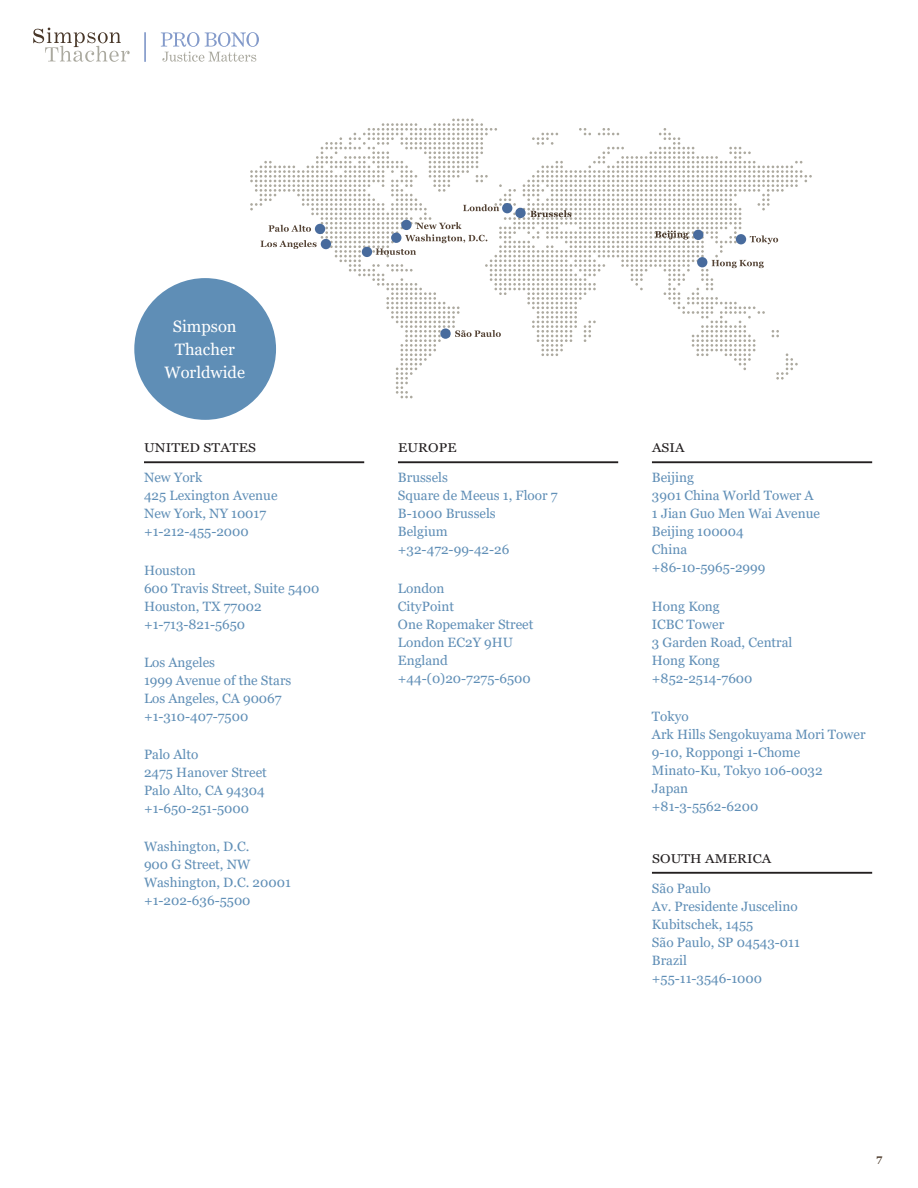
<style>
.page{position:relative;width:918px;height:1188px;background:#fff}
.page>*{position:absolute;margin:0;border:0;box-sizing:border-box;transform-origin:0 0}
.Circle_STW{font:16.5px/22.8px "Georgia";color:#fff;text-align:center}
.Address{font:13.5px/18px "Georgia";color:#5f8eb6}
.Address_Country_7533{font:12.75px "Georgia";letter-spacing:.01em;color:#231f20;scale:1.1 1}
.t1{font:700 10.5px "Georgia";color:#4a3828}
</style>
<div class="page">
<svg style="left:33px;top:28px;width:97px;height:34px"></svg>
<svg style="left:161px;top:32px;width:98px;height:30px"></svg>
<hr style="left:144px;top:32px;width:2px;height:30px;background:#839aca">
<div style="left:134px;top:278px;width:142px;height:142px;background:#5f8eb6;border-radius:50%"></div>
<svg style="left:250px;top:119px;width:562px;height:279px"></svg>
<div style="left:515px;top:208px;width:11px;height:10px;background:#486b9d;border-radius:50%"></div>
<hr style="left:144px;top:461px;width:220px;height:2px;background:#231f20">
<hr style="left:398px;top:461px;width:220px;height:2px;background:#231f20">
<hr style="left:652px;top:461px;width:220px;height:2px;background:#231f20">
<hr style="left:652px;top:872px;width:220px;height:2px;background:#231f20">
<p class="Circle_STW" style="left:165px;top:316px;width:82px">Simpson<br>Thacher<br>Worldwide</p>
<p class="Address_Country_7533" style="left:144px;top:440px;width:103px">UNITED STATES</p>
<p class="Address" style="left:144px;top:469px;width:135px">New York<br>425 Lexington Avenue<br>New York, NY 10017 +1-212-455-2000</p>
<p class="Address" style="left:144px;top:561px;width:177px">Houston<br>600 Travis Street, Suite 5400<br>Houston, TX 77002 +1-713-821-5650</p>
<p class="Address" style="left:144px;top:654px;width:149px">Los Angeles<br>1999 Avenue of the Stars<br>Los Angeles, CA 90067 +1-310-407-7500</p>
<p class="Address" style="left:144px;top:746px;width:124px">Palo Alto<br>2475 Hanover Street<br>Palo Alto, CA 94304 +1-650-251-5000</p>
<p class="Address" style="left:144px;top:838px;width:148px">Washington, D.C.<br>900 G Street, NW<br>Washington, D.C. 20001 +1-202-636-5500</p>
<p class="Address_Country_7533" style="left:398px;top:440px;width:55px">EUROPE</p>
<p class="Address" style="left:398px;top:469px;width:161px">Brussels<br>Square de Meeus 1, Floor 7<br>B-1000 Brussels<br>Belgium +32-472-99-42-26</p>
<p class="Address" style="left:398px;top:579px;width:137px">London<br>CityPoint<br>One Ropemaker Street<br>London EC2Y 9HU<br>England +44-(0)20-7275-6500</p>
<p class="Address_Country_7533" style="left:652px;top:440px;width:31px">ASIA</p>
<p class="Address" style="left:652px;top:469px;width:170px">Beijing<br>3901 China World Tower A<br>1 Jian Guo Men Wai Avenue<br>Beijing 100004<br>China<br>+86-10-5965-2999</p>
<p class="Address" style="left:652px;top:597px;width:142px">Hong Kong<br>ICBC Tower<br>3 Garden Road, Central<br>Hong Kong +852-2514-7600</p>
<p class="Address" style="left:652px;top:708px;width:215px">Tokyo<br>Ark Hills Sengokuyama Mori Tower<br>9-10, Roppongi 1-Chome<br>Minato-Ku, Tokyo 106-0032<br>Japan<br>+81-3-5562-6200</p>
<p class="Address_Country_7533" style="left:652px;top:851px;width:110px">SOUTH AMERICA</p>
<p class="Address" style="left:652px;top:880px;width:149px">São Paulo<br>Av. Presidente Juscelino<br>Kubitschek, 1455<br>São Paulo, SP 04543-011<br>Brazil +55-11-3546-1000</p>
<p class="t1" style="left:877px;top:1152px;width:7px">7</p>
</div>
